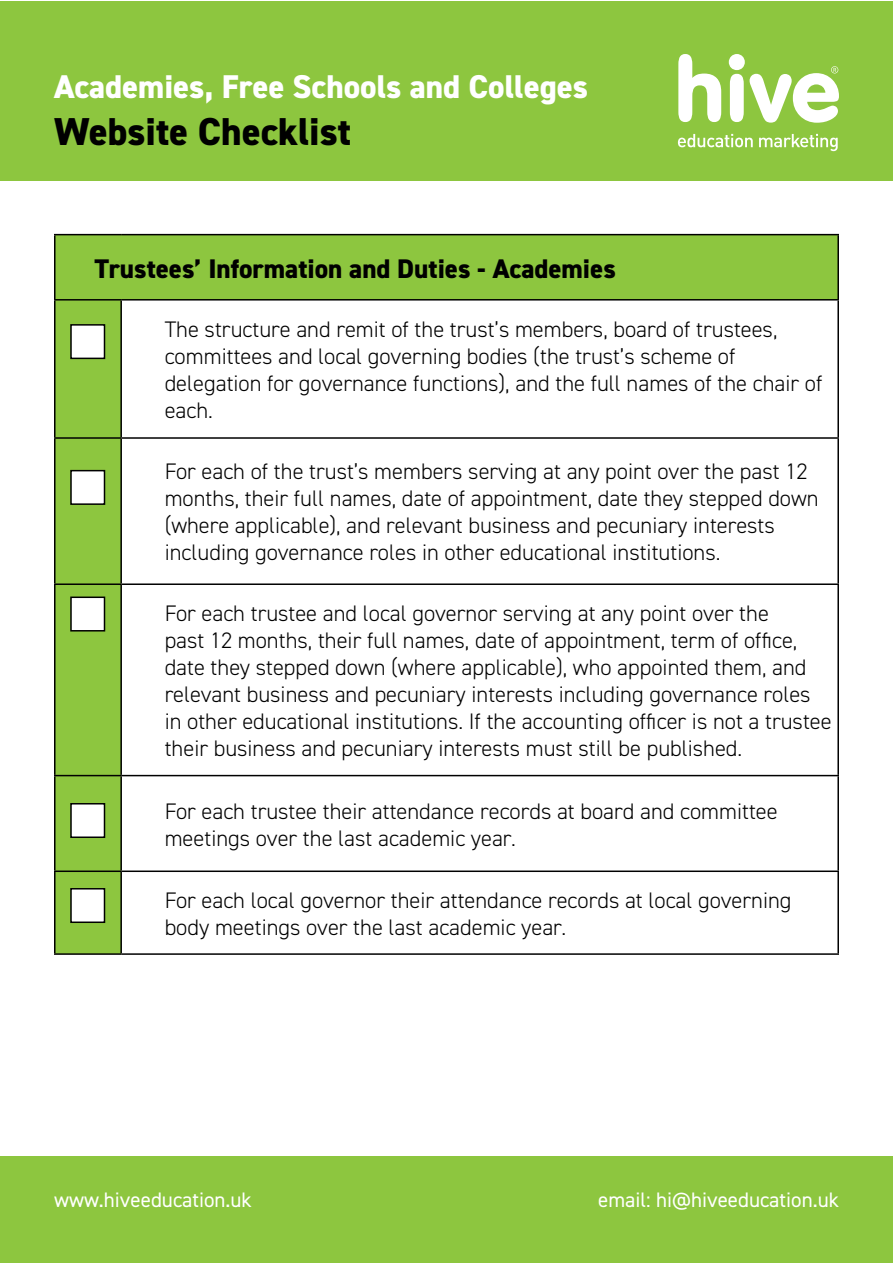
<style>
.page{position:relative;width:893px;height:1263px;background:#fff}
.page>*{position:absolute;margin:0;border:0;box-sizing:border-box;transform-origin:0 0}
.t1{font:800 39px "DIN2014";color:#000}
.t2{font:800 33px "DIN2014";color:#fff}
.t3{font:800 27px "DIN2014";color:#000}
.t4{font:300 22.5px/27px "DIN2014";color:#000}
.t5{font:21px "DIN2014";color:#fff}
</style>
<div class="page">
<div style="left:0;top:1157px;width:893px;height:106px;background:#8dc63f"></div>
<div style="left:0;top:1px;width:893px;height:180px;background:#8dc63f"></div>
<svg style="left:678px;top:54px;width:43px;height:68px"></svg>
<svg style="left:678px;top:134px;width:75px;height:13px"></svg>
<svg style="left:759px;top:134px;width:79px;height:17px"></svg>
<svg style="left:729px;top:54px;width:110px;height:69px"></svg>
<div style="left:55px;top:235px;width:783px;height:65px;background:#8dc63f"></div>
<div style="left:56px;top:301px;width:64px;height:652px;background:#8dc63f"></div>
<hr style="left:54px;top:234px;width:67px;height:1px;background:#000">
<hr style="left:54px;top:235px;width:2px;height:64px;background:#000">
<hr style="left:121px;top:234px;width:718px;height:1px;background:#000">
<hr style="left:837px;top:235px;width:2px;height:64px;background:#000">
<hr style="left:54px;top:299px;width:67px;height:2px;background:#000">
<hr style="left:54px;top:301px;width:2px;height:136px;background:#000">
<hr style="left:121px;top:299px;width:718px;height:2px;background:#000">
<hr style="left:120px;top:301px;width:2px;height:136px;background:#000">
<hr style="left:837px;top:301px;width:2px;height:136px;background:#000">
<hr style="left:54px;top:437px;width:67px;height:2px;background:#000">
<hr style="left:54px;top:439px;width:2px;height:144px;background:#000">
<hr style="left:121px;top:437px;width:718px;height:2px;background:#000">
<hr style="left:120px;top:439px;width:2px;height:144px;background:#000">
<hr style="left:837px;top:439px;width:2px;height:144px;background:#000">
<hr style="left:54px;top:583px;width:67px;height:2px;background:#000">
<hr style="left:54px;top:585px;width:2px;height:190px;background:#000">
<hr style="left:121px;top:583px;width:718px;height:2px;background:#000">
<hr style="left:120px;top:585px;width:2px;height:190px;background:#000">
<hr style="left:837px;top:585px;width:2px;height:190px;background:#000">
<hr style="left:54px;top:775px;width:67px;height:1px;background:#000">
<hr style="left:54px;top:776px;width:2px;height:94px;background:#000">
<hr style="left:121px;top:775px;width:718px;height:1px;background:#000">
<hr style="left:120px;top:776px;width:2px;height:94px;background:#000">
<hr style="left:837px;top:776px;width:2px;height:94px;background:#000">
<hr style="left:54px;top:870px;width:67px;height:2px;background:#000">
<hr style="left:54px;top:872px;width:2px;height:81px;background:#000">
<hr style="left:121px;top:870px;width:718px;height:2px;background:#000">
<hr style="left:120px;top:872px;width:2px;height:81px;background:#000">
<hr style="left:837px;top:872px;width:2px;height:81px;background:#000">
<hr style="left:54px;top:953px;width:67px;height:2px;background:#000">
<hr style="left:121px;top:953px;width:718px;height:2px;background:#000">
<div style="left:71px;top:471px;width:33px;height:33px;background:#fff"></div>
<div style="left:70px;top:470px;width:35px;height:35px;border:2px solid #000"></div>
<div style="left:71px;top:597px;width:33px;height:34px;background:#fff"></div>
<div style="left:70px;top:596px;width:35px;height:35px;border:2px solid #000"></div>
<div style="left:71px;top:804px;width:33px;height:33px;background:#fff"></div>
<div style="left:70px;top:803px;width:35px;height:35px;border:2px solid #000"></div>
<div style="left:71px;top:889px;width:33px;height:33px;background:#fff"></div>
<div style="left:70px;top:888px;width:35px;height:35px;border:2px solid #000"></div>
<div style="left:71px;top:325px;width:33px;height:33px;background:#fff"></div>
<div style="left:70px;top:324px;width:35px;height:35px;border:2px solid #000"></div>
<h2 class="t2" style="left:54px;top:65px;width:535px">Academies, Free Schools and Colleges</h2>
<h1 class="t1" style="left:54px;top:106px;width:299px">Website Checklist</h1>
<p class="t3" style="left:94px;top:250px;width:523px">Trustees’ Information and Duties - Academies</p>
<p class="t4" style="left:165px;top:316px;width:659px">The structure and remit of the trust’s members, board of trustees, committees and local governing bodies (the trust’s scheme of delegation for governance functions), and the full names of the chair of each.</p>
<p class="t4" style="left:165px;top:458px;width:656px">For each of the trust’s members serving at any point over the past 12 months, their full names, date of appointment, date they stepped down (where applicable), and relevant business and pecuniary interests including governance roles in other educational institutions.</p>
<p class="t4" style="left:165px;top:600px;width:668px">For each trustee and local governor serving at any point over the<br>past 12 months, their full names, date of appointment, term of office, date they stepped down (where applicable), who appointed them, and relevant business and pecuniary interests including governance roles in other educational institutions. If the accounting officer is not a trustee their business and pecuniary interests must still be published.</p>
<p class="t4" style="left:165px;top:797px;width:614px">For each trustee their attendance records at board and committee meetings over the last academic year.</p>
<p class="t4" style="left:165px;top:887px;width:628px">For each local governor their attendance records at local governing body meetings over the last academic year.</p>
<p class="t5" style="left:54px;top:1187px;width:199px">www.hiveeducation.uk</p>
<p class="t5" style="left:598px;top:1187px;width:242px">email: hi@hiveeducation.uk</p>
</div>
